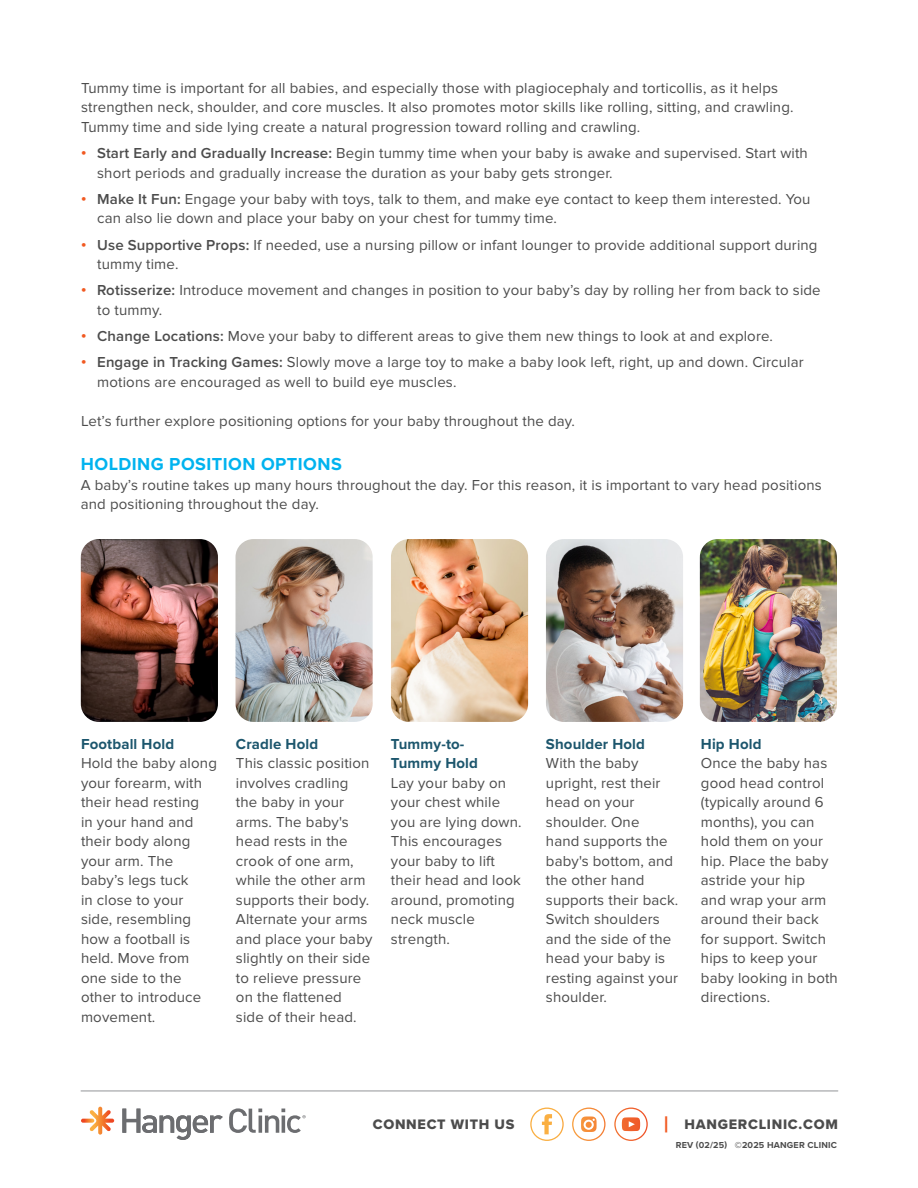
<style>
.page{position:relative;width:918px;height:1188px;background:#fff}
.page>*{position:absolute;margin:0;border:0;box-sizing:border-box;transform-origin:0 0}
.t1{font:700 22.8px "Proxima Nova";color:#f15921}
.t2{font:700 18px "Proxima Nova";letter-spacing:.025em;color:#00b3ef}
.t3{font:15px/19.5px "Proxima Nova";letter-spacing:.01em;color:#4c4c4c}
.t4{font:700 15px/19.5px "Proxima Nova";letter-spacing:.01em;color:#1c566d}
.t5{font:14.25px "Proxima Nova Extrabld";letter-spacing:.05em;color:#4c4c4c}
.t6{font:700 9px "Proxima Nova";letter-spacing:.02em;color:#4c4c4c}
.s1{font-family:"Proxima Nova Extrabld";color:#f15921}
.s2{font-weight:600}
</style>
<div class="page">
<svg style="left:530px;top:1108px;width:34px;height:33px"></svg>
<svg style="left:614px;top:1108px;width:34px;height:33px"></svg>
<svg style="left:572px;top:1108px;width:34px;height:33px"></svg>
<svg style="left:81px;top:1107px;width:33px;height:28px"></svg>
<svg style="left:122px;top:1109px;width:101px;height:31px"></svg>
<svg style="left:229px;top:1108px;width:77px;height:25px"></svg>
<hr style="left:81px;top:1091px;width:757px;height:1px;background:#939598">
<img style="left:81px;top:539px;width:137px;height:183px">
<img style="left:236px;top:539px;width:137px;height:183px">
<img style="left:391px;top:539px;width:137px;height:183px">
<img style="left:546px;top:539px;width:137px;height:183px">
<img style="left:700px;top:539px;width:137px;height:183px">
<p class="t3" style="left:81px;top:78px;width:714px">Tummy time is important for all babies, and especially those with plagiocephaly and torticollis, as it helps strengthen neck, shoulder, and core muscles. It also promotes motor skills like rolling, sitting, and crawling.<br>Tummy time and side lying create a natural progression toward rolling and crawling.</p>
<p class="t3" style="left:97px;top:144px;width:712px;text-indent:-16px"><span class="s1">•</span> <span class="s2">Start Early and Gradually Increase:</span> Begin tummy time when your baby is awake and supervised. Start with short periods and gradually increase the duration as your baby gets stronger.</p>
<p class="t3" style="left:97px;top:189px;width:715px;text-indent:-16px"><span class="s1">•</span> <span class="s2">Make It Fun:</span> Engage your baby with toys, talk to them, and make eye contact to keep them interested. You can also lie down and place your baby on your chest for tummy time.</p>
<p class="t3" style="left:97px;top:235px;width:722px;text-indent:-16px"><span class="s1">•</span> <span class="s2">Use Supportive Props:</span> If needed, use a nursing pillow or infant lounger to provide additional support during tummy time.</p>
<p class="t3" style="left:97px;top:281px;width:725px;text-indent:-16px"><span class="s1">•</span> <span class="s2">Rotisserize:</span> Introduce movement and changes in position to your baby’s day by rolling her from back to side to tummy.</p>
<p class="t3" style="left:81px;top:327px;width:694px"><span class="s1">•</span> <span class="s2">Change Locations:</span> Move your baby to different areas to give them new things to look at and explore.</p>
<p class="t3" style="left:97px;top:353px;width:708px;text-indent:-16px"><span class="s1">•</span> <span class="s2">Engage in Tracking Games:</span> Slowly move a large toy to make a baby look left, right, up and down. Circular motions are encouraged as well to build eye muscles.</p>
<p class="t3" style="left:81px;top:411px;width:495px">Let’s further explore positioning options for your baby throughout the day.</p>
<p class="t2" style="left:81px;top:451px;width:262px">HOLDING POSITION OPTIONS</p>
<p class="t3" style="left:81px;top:475px;width:743px">A baby’s routine takes up many hours throughout the day. For this reason, it is important to vary head positions and positioning throughout the day.</p>
<p class="t4" style="left:81px;top:734px;width:95px">Football Hold</p>
<p class="t3" style="left:81px;top:754px;width:137px">Hold the baby along your forearm, with their head resting<br>in your hand and their body along your arm. The baby’s legs tuck<br>in close to your side, resembling how a football is held. Move from one side to the other to introduce movement.</p>
<p class="t4" style="left:236px;top:734px;width:84px">Cradle Hold</p>
<p class="t3" style="left:236px;top:754px;width:138px">This classic position involves cradling the baby in your arms. The baby's head rests in the crook of one arm, while the other arm supports their body.<br>Alternate your arms and place your baby slightly on their side to relieve pressure on the flattened side of their head.</p>
<p class="t4" style="left:391px;top:734px;width:89px">Tummy-to-<br>Tummy Hold</p>
<p class="t3" style="left:391px;top:773px;width:132px">Lay your baby on your chest while you are lying down.<br>This encourages your baby to lift their head and look around, promoting neck muscle strength.</p>
<p class="t4" style="left:546px;top:734px;width:101px">Shoulder Hold</p>
<p class="t3" style="left:546px;top:754px;width:134px">With the baby upright, rest their head on your shoulder. One<br>hand supports the baby's bottom, and the other hand supports their back.<br>Switch shoulders and the side of the head your baby is resting against your shoulder.</p>
<p class="t4" style="left:701px;top:734px;width:62px">Hip Hold</p>
<p class="t3" style="left:701px;top:754px;width:138px">Once the baby has good head control (typically around 6 months), you can hold them on your hip. Place the baby astride your hip<br>and wrap your arm around their back for support. Switch hips to keep your baby looking in both directions.</p>
<h1 class="t1" style="left:664px;top:1107px;width:6px">|</h1>
<p class="t5" style="left:373px;top:1114px;width:143px">CONNECT WITH US</p>
<p class="t5" style="left:685px;top:1114px;width:155px">HANGERCLINIC.COM</p>
<p class="t6" style="left:676px;top:1138px;width:163px">REV (02/25) ©2025 HANGER CLINIC</p>
</div>
